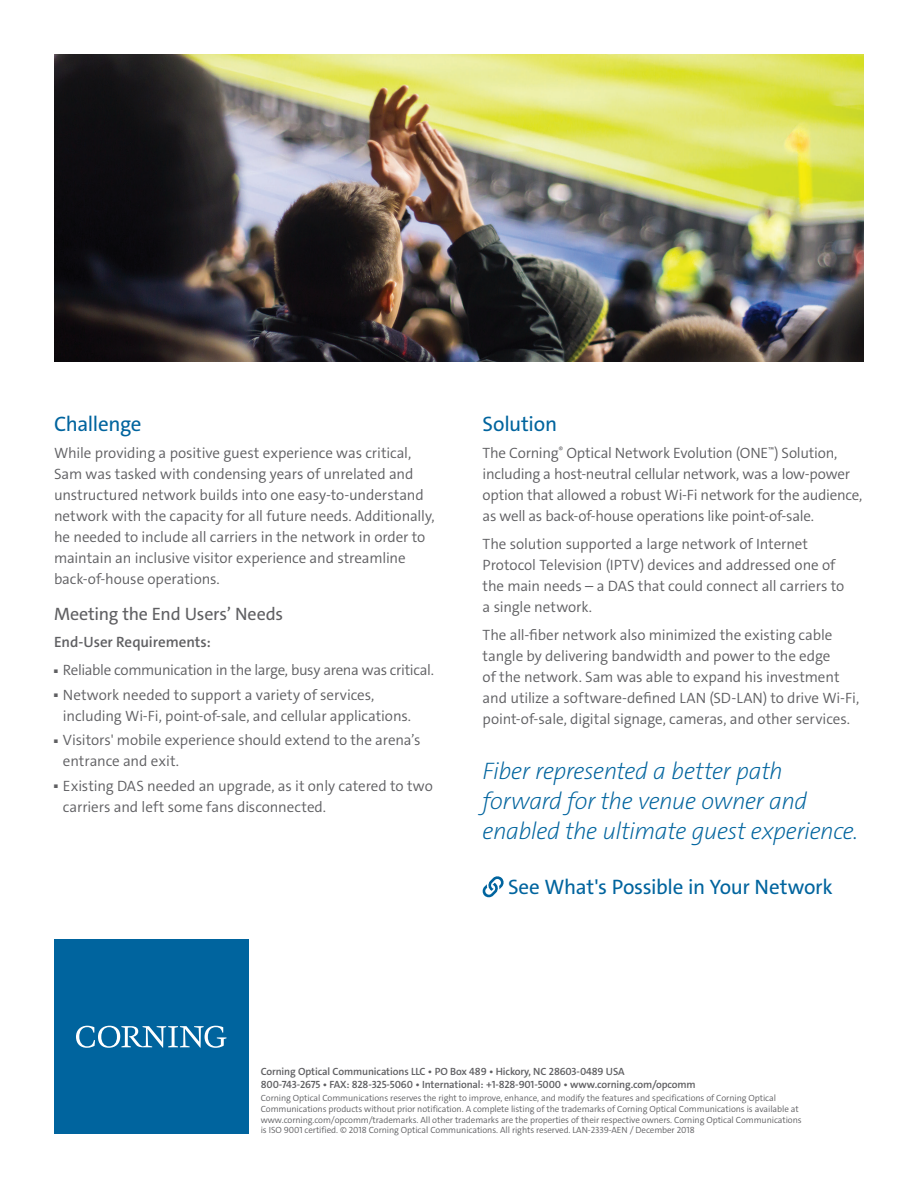
<style>
.page{position:relative;width:918px;height:1188px;background:#fff}
.page>*{position:absolute;margin:0;border:0;box-sizing:border-box;transform-origin:0 0}
.Italic_Blue_Quote{font:italic 200 24px/30px "The Sans C4 s";letter-spacing:-.02em;color:#00649e}
.See_Whats_Possible{font:21px "The Sans C4 s";letter-spacing:-.015em;color:#00649e}
.BlueHead_Pg2{font:21px "The Sans C4 s";letter-spacing:-.02em;color:#00649e}
.Gray_SubHead_Pg2{font:18px "The Sans C4 s";letter-spacing:-.01em;color:#5f5f62}
.Body_Pg2{font:300 15px/21px "The Sans C4 s";letter-spacing:-.01em;color:#5f5f62}
.Bullet_Pg2{font:300 15px/21px "The Sans C4 s";letter-spacing:-.005em;color:#5f5f62}
.Bullet_Pg2-2{font:300 15px "The Sans C4 s";letter-spacing:-.025em;color:#5f5f62}
.Body_Pg2-2{font:600 15px "The Sans C4 s";letter-spacing:-.005em;color:#5f5f62}
.t1{font:600 10.5px "The Sans C4 s";letter-spacing:-.01em;color:#5f5f62}
.t2{font:300 9px/10.8px "The Sans C4 s";letter-spacing:-.01em;color:#5f5f62}
</style>
<div class="page">
<img style="left:54px;top:55px;width:810px;height:306px">
<div style="left:54px;top:939px;width:195px;height:195px;background:#00649e"></div>
<svg style="left:76px;top:1026px;width:150px;height:22px"></svg>
<svg style="left:482px;top:876px;width:22px;height:22px"></svg>
<p class="BlueHead_Pg2" style="left:54px;top:410px;width:89px">Challenge</p>
<p class="Body_Pg2" style="left:54px;top:443px;width:382px">While providing a positive guest experience was critical, Sam was tasked with condensing years of unrelated and unstructured network builds into one easy-to-understand network with the capacity for all future needs. Additionally, he needed to include all carriers in the network in order to maintain an inclusive visitor experience and streamline back-of-house operations.</p>
<p class="Gray_SubHead_Pg2" style="left:54px;top:602px;width:231px">Meeting the End Users’ Needs</p>
<p class="Body_Pg2-2" style="left:54px;top:633px;width:158px">End-User Requirements:</p>
<p class="Bullet_Pg2-2" style="left:54px;top:660px;width:382px"><sup>■</sup> Reliable communication in the large, busy arena was critical.</p>
<p class="Bullet_Pg2" style="left:63px;top:684px;width:350px;text-indent:-9px"><sup>■</sup> Network needed to support a variety of services, including Wi-Fi, point-of-sale, and cellular applications.</p>
<p class="Bullet_Pg2" style="left:63px;top:730px;width:359px;text-indent:-9px"><sup>■</sup> Visitors' mobile experience should extend to the arena’s entrance and exit.</p>
<p class="Bullet_Pg2" style="left:63px;top:775px;width:371px;text-indent:-9px"><sup>■</sup> Existing DAS needed an upgrade, as it only catered to two carriers and left some fans disconnected.</p>
<p class="BlueHead_Pg2" style="left:483px;top:410px;width:76px">Solution</p>
<p class="Body_Pg2" style="left:483px;top:443px;width:381px">The Corning<sup>®</sup> Optical Network Evolution (ONE<sup>™</sup>) Solution, including a host-neutral cellular network, was a low-power option that allowed a robust Wi-Fi network for the audience, as well as back-of-house operations like point-of-sale.</p>
<p class="Body_Pg2" style="left:483px;top:534px;width:363px">The solution supported a large network of Internet Protocol Television (IPTV) devices and addressed one of the main needs – a DAS that could connect all carriers to a single network.</p>
<p class="Body_Pg2" style="left:483px;top:624px;width:378px">The all-fiber network also minimized the existing cable tangle by delivering bandwidth and power to the edge<br>of the network. Sam was able to expand his investment and utilize a software-defined LAN (SD-LAN) to drive Wi-Fi, point-of-sale, digital signage, cameras, and other services.</p>
<p class="Italic_Blue_Quote" style="left:483px;top:756px;width:377px">Fiber represented a better path forward for the venue owner and enabled the ultimate guest experience.</p>
<p class="See_Whats_Possible" style="left:508px;top:873px;width:326px">See What's Possible in Your Network</p>
<p class="t1" style="left:261px;top:1065px;width:365px">Corning Optical Communications LLC • PO Box 489 • Hickory, NC 28603-0489 USA</p>
<p class="t1" style="left:261px;top:1077px;width:437px">800-743-2675 • FAX: 828-325-5060 • International: +1-828-901-5000 • www.corning.com/opcomm</p>
<p class="t2" style="left:261px;top:1093px;width:543px">Corning Optical Communications reserves the right to improve, enhance, and modify the features and specifications of Corning Optical Communications products without prior notification. A complete listing of the trademarks of Corning Optical Communications is available at www.corning.com/opcomm/trademarks. All other trademarks are the properties of their respective owners. Corning Optical Communications is ISO 9001 certified. © 2018 Corning Optical Communications. All rights reserved. LAN-2339-AEN / December 2018</p>
</div>
